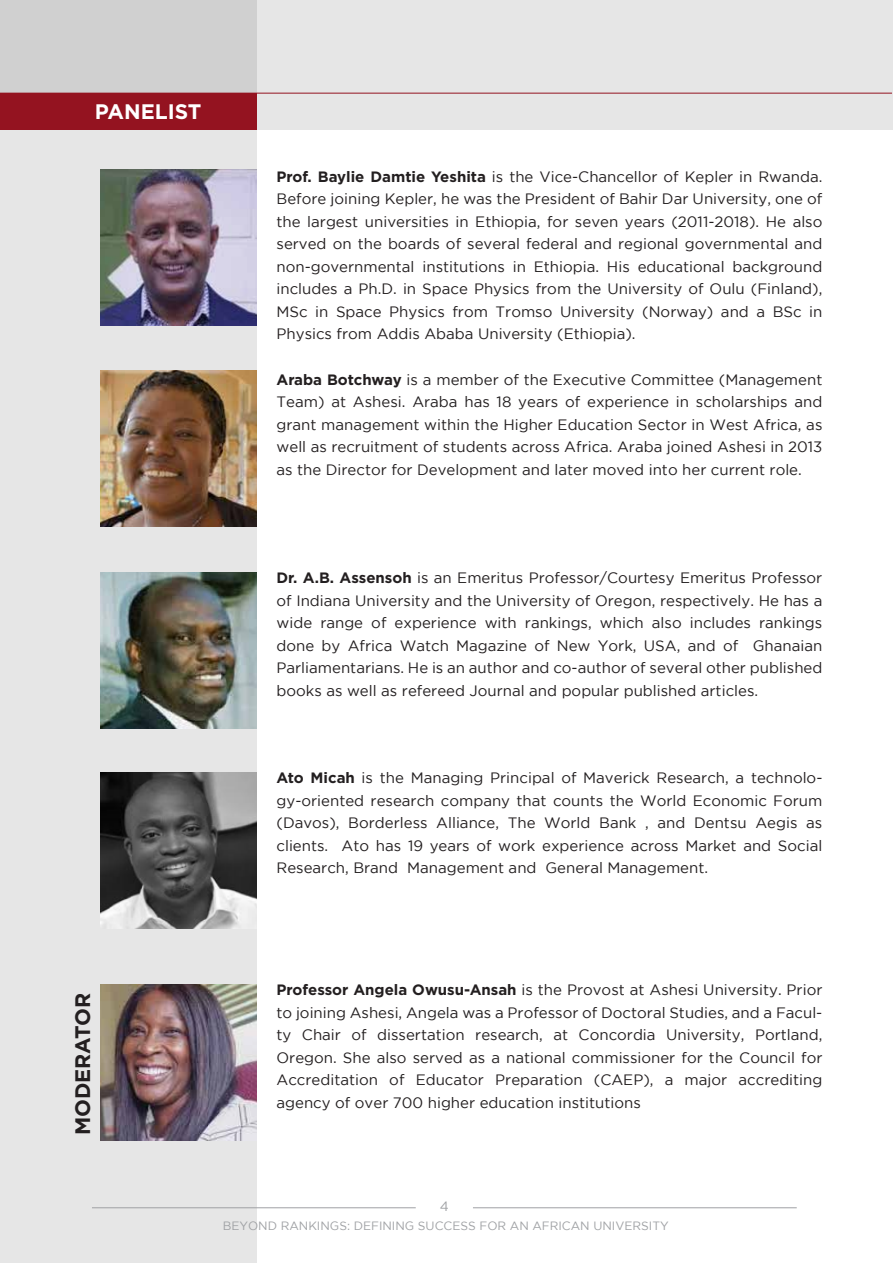
<style>
.page{position:relative;width:894px;height:1263px;background:#fff}
.page>*{position:absolute;margin:0;border:0;box-sizing:border-box;transform-origin:0 0}
.t1{font:700 21px "Gotham";color:#231f20}
.t2{font:700 21px "Gotham";color:#fff}
.t3{font:15px/22.5px "Gotham";color:#231f20;text-align:justify}
.t4{font:13.5px "Gotham";color:#9fa1a4}
.t5{font:12px "Gotham";color:#9fa1a4}
.s1{font-weight:700}
</style>
<div class="page">
<div style="left:0;top:0;width:257px;height:1263px;background:#e6e6e6"></div>
<img style="left:100px;top:984px;width:157px;height:157px">
<div style="left:0;top:0;width:892px;height:130px;background:linear-gradient(to right,#d2d1d1,#edecec)"></div>
<div style="left:0;top:93px;width:257px;height:37px;background:#941320"></div>
<img style="left:100px;top:772px;width:157px;height:157px">
<img style="left:100px;top:169px;width:157px;height:157px">
<img style="left:100px;top:370px;width:157px;height:157px">
<img style="left:100px;top:572px;width:157px;height:157px">
<hr style="left:0;top:93px;width:892px;height:1px;background:#941320">
<hr style="left:92px;top:1207px;width:324px;height:1px;background:#9fa1a4">
<hr style="left:473px;top:1207px;width:323px;height:1px;background:#9fa1a4">
<h1 class="t2" style="left:95px;top:97px;width:108px">PANELIST</h1>
<p class="t3" style="left:276px;top:165px;width:547px"><span class="s1">Prof. Baylie Damtie Yeshita</span> is the Vice-Chancellor of Kepler in Rwanda.<br>Before joining Kepler, he was the President of Bahir Dar University, one of the largest universities in Ethiopia, for seven years (2011-2018). He also served on the boards of several federal and regional governmental and non-governmental institutions in Ethiopia. His educational background includes a Ph.D. in Space Physics from the University of Oulu (Finland), MSc in Space Physics from Tromso University (Norway) and a BSc in Physics from Addis Ababa University (Ethiopia).</p>
<p class="t3" style="left:276px;top:368px;width:547px"><span class="s1">Araba Botchway</span> is a member of the Executive Committee (Management Team) at Ashesi. Araba has 18 years of experience in scholarships and grant management within the Higher Education Sector in West Africa, as well as recruitment of students across Africa. Araba joined Ashesi in 2013 as the Director for Development and later moved into her current role.</p>
<p class="t3" style="left:276px;top:567px;width:547px"><span class="s1">Dr. A.B. Assensoh</span> is an Emeritus Professor/Courtesy Emeritus Professor of Indiana University and the University of Oregon, respectively. He has a wide range of experience with rankings, which also includes rankings done by Africa Watch Magazine of New York, USA, and of Ghanaian Parliamentarians. He is an author and co-author of several other published books as well as refereed Journal and popular published articles.</p>
<p class="t3" style="left:276px;top:767px;width:547px"><span class="s1">Ato Micah</span> is the Managing Principal of Maverick Research, a technolo&shy;gy-oriented research company that counts the World Economic Forum (Davos), Borderless Alliance, The World Bank , and Dentsu Aegis as clients. Ato has 19 years of work experience across Market and Social Research, Brand Management and General Management.</p>
<h1 class="t1" style="left:69px;top:1135px;width:144px;rotate:-90deg">MODERATOR</h1>
<p class="t3" style="left:276px;top:978px;width:547px"><span class="s1">Professor Angela Owusu-Ansah</span> is the Provost at Ashesi University. Prior to joining Ashesi, Angela was a Professor of Doctoral Studies, and a Facul&shy;ty Chair of dissertation research, at Concordia University, Portland, Oregon. She also served as a national commissioner for the Council for Accreditation of Educator Preparation (CAEP), a major accrediting agency of over 700 higher education institutions</p>
<p class="t4" style="left:440px;top:1199px;width:11px">4</p>
<p class="t5" style="left:223px;top:1219px;width:447px">BEYOND RANKINGS: DEFINING SUCCESS FOR AN AFRICAN UNIVERSITY</p>
</div>
